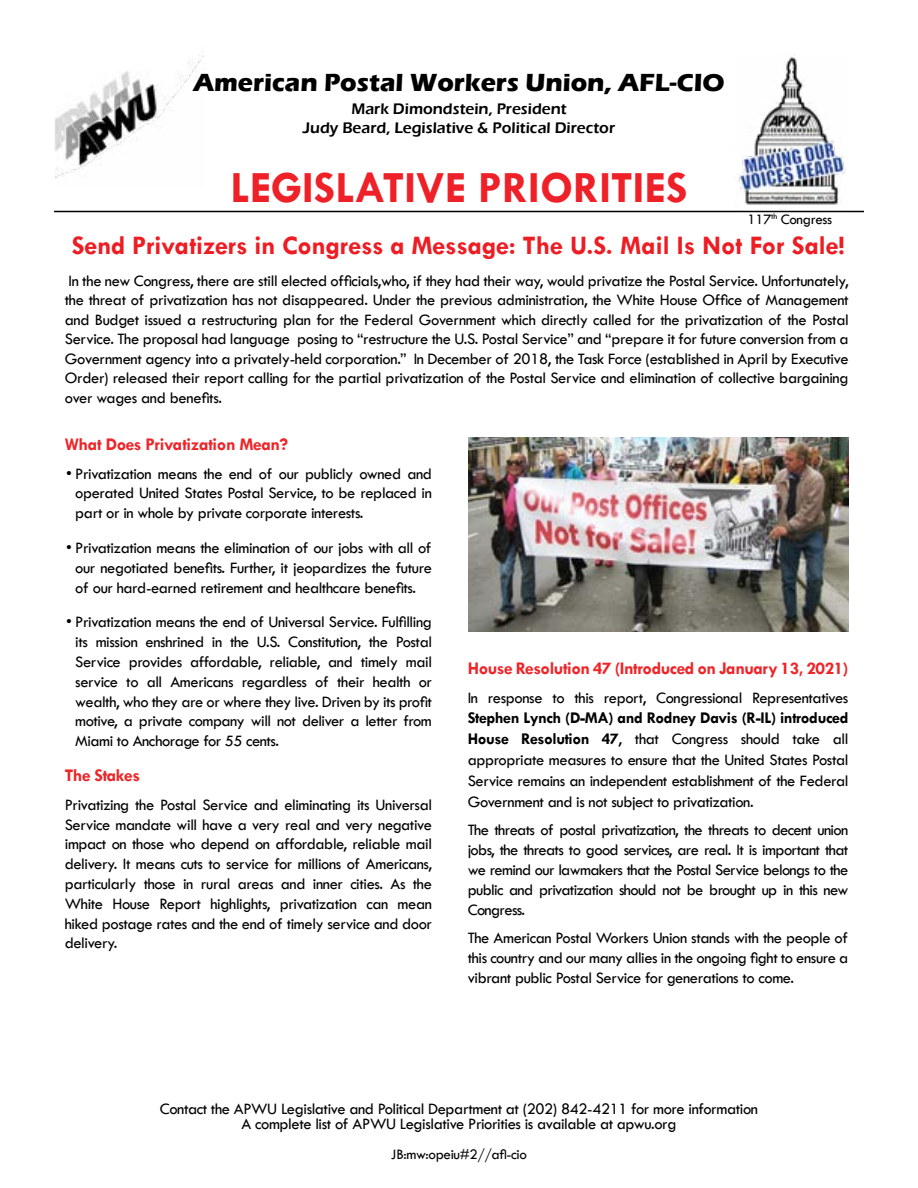
<style>
.page{position:relative;width:918px;height:1188px;background:#fff}
.page>*{position:absolute;margin:0;border:0;box-sizing:border-box;transform-origin:0 0}
.t1{font:700 45px "Tw Cen";color:#ed2127}
.t2{font:700 27px "Tw Cen";letter-spacing:-.01em;color:#ed1d24}
.t3{font:700 25.5px "Eras ITC";color:#000}
.t4{font:700 18px "Tw Cen";letter-spacing:-.025em;color:#ee2529}
.t5{font:16.5px/19.8px "Tw Cen";letter-spacing:-.025em;color:#000;text-align:justify}
.t6{font:16.5px/21px "Tw Cen";letter-spacing:-.025em;color:#000101;text-align:justify}
.t7{font:600 15.75px/18.9px "Eras ITC";color:#000;text-align:center}
.t8{font:15px "Tw Cen";letter-spacing:-.025em;color:#000}
.s1{font-weight:700;color:#000}
.s2{color:#000}
</style>
<div class="page">
<hr style="left:54px;top:211px;width:810px;height:1px;background:#000">
<img style="left:55px;top:55px;width:149px;height:124px">
<img style="left:736px;top:55px;width:112px;height:156px">
<img style="left:468px;top:437px;width:381px;height:195px">
<h3 class="t3" style="left:193px;top:68px;width:533px">American Postal Workers Union, AFL-CIO</h3>
<p class="t7" style="left:303px;top:99px;width:314px">Mark Dimondstein, President<br>Judy Beard, Legislative &amp; Political Director</p>
<h1 class="t1" style="left:231px;top:161px;width:458px">LEGISLATIVE PRIORITIES</h1>
<p class="t8" style="left:748px;top:211px;width:86px">117<sup>th</sup> Congress</p>
<h2 class="t2" style="left:72px;top:230px;width:774px">Send Privatizers in Congress a Message: The U.S. Mail Is Not For Sale!</h2>
<p class="t5" style="left:65px;top:271px;width:785px">In the new Congress, there are still elected officials,who, if they had their way, would privatize the Postal Service. Unfortunately, the threat of privatization has not disappeared. Under the previous administration, the White House Office of Management and Budget issued a restructuring plan for the Federal Government which directly called for the privatization of the Postal Service. The proposal had language posing to “restructure the U.S. Postal Service” and “prepare it for future conversion from a Government agency into a privately-held corporation.” In December of 2018, the Task Force (established in April by Executive Order) released their report calling for the partial privatization of the Postal Service and elimination of collective bargaining over wages and benefits.</p>
<p class="t4" style="left:65px;top:433px;width:225px">What Does Privatization Mean?</p>
<p class="t5" style="left:75px;top:463px;width:358px;text-indent:-9px">• Privatization means the end of our publicly owned and operated United States Postal Service, to be replaced in part or in whole by private corporate interests.</p>
<p class="t5" style="left:66px;top:538px;width:367px;text-align:center">• Privatization means the elimination of our jobs with all of our negotiated benefits. Further, it jeopardizes the future of our hard-earned retirement and healthcare benefits.</p>
<p class="t5" style="left:75px;top:612px;width:358px;text-indent:-9px">• Privatization means the end of Universal Service. Fulfilling its mission enshrined in the U.S. Constitution, the Postal Service provides affordable, reliable, and timely mail service to all Americans regardless of their health or wealth, who they are or where they live. Driven by its profit motive, a private company will not deliver a letter from Miami to Anchorage for 55 cents.</p>
<p class="t4" style="left:65px;top:765px;width:77px">The Stakes</p>
<p class="t5" style="left:65px;top:795px;width:369px">Privatizing the Postal Service and eliminating its Universal Service mandate will have a very real and very negative impact on those who depend on affordable, reliable mail delivery. It means cuts to service for millions of Americans, particularly those in rural areas and inner cities. As the White House Report highlights, privatization can mean hiked postage rates and the end of timely service and door delivery.</p>
<p class="t4" style="left:468px;top:658px;width:382px">House Resolution 47 (Introduced on January 13, 2021)</p>
<p class="t5" style="left:468px;top:688px;width:382px">In response to this report, Congressional Representatives</p>
<p class="t6" style="left:468px;top:707px;width:382px"><span class="s1">Stephen Lynch (D-MA) and Rodney Davis (R-IL) introduced House Resolution 47</span><span class="s2">,</span> that Congress should take all appropriate measures to ensure that the United States Postal Service remains an independent establishment of the Federal Government and is not subject to privatization.</p>
<p class="t5" style="left:468px;top:820px;width:382px">The threats of postal privatization, the threats to decent union jobs, the threats to good services, are real. It is important that we remind our lawmakers that the Postal Service belongs to the public and privatization should not be brought up in this new Congress.</p>
<p class="t5" style="left:468px;top:928px;width:382px">The American Postal Workers Union stands with the people of this country and our many allies in the ongoing fight to ensure a vibrant public Postal Service for generations to come.</p>
<p class="t5" style="left:160px;top:1101px;width:600px;line-height:15px;text-align:center">Contact the APWU Legislative and Political Department at (202) 842-4211 for more information<br>A complete list of APWU Legislative Priorities is available at apwu.org</p>
<p class="t8" style="left:391px;top:1145px;width:138px">JB:mw:opeiu#2//afl-cio</p>
</div>
